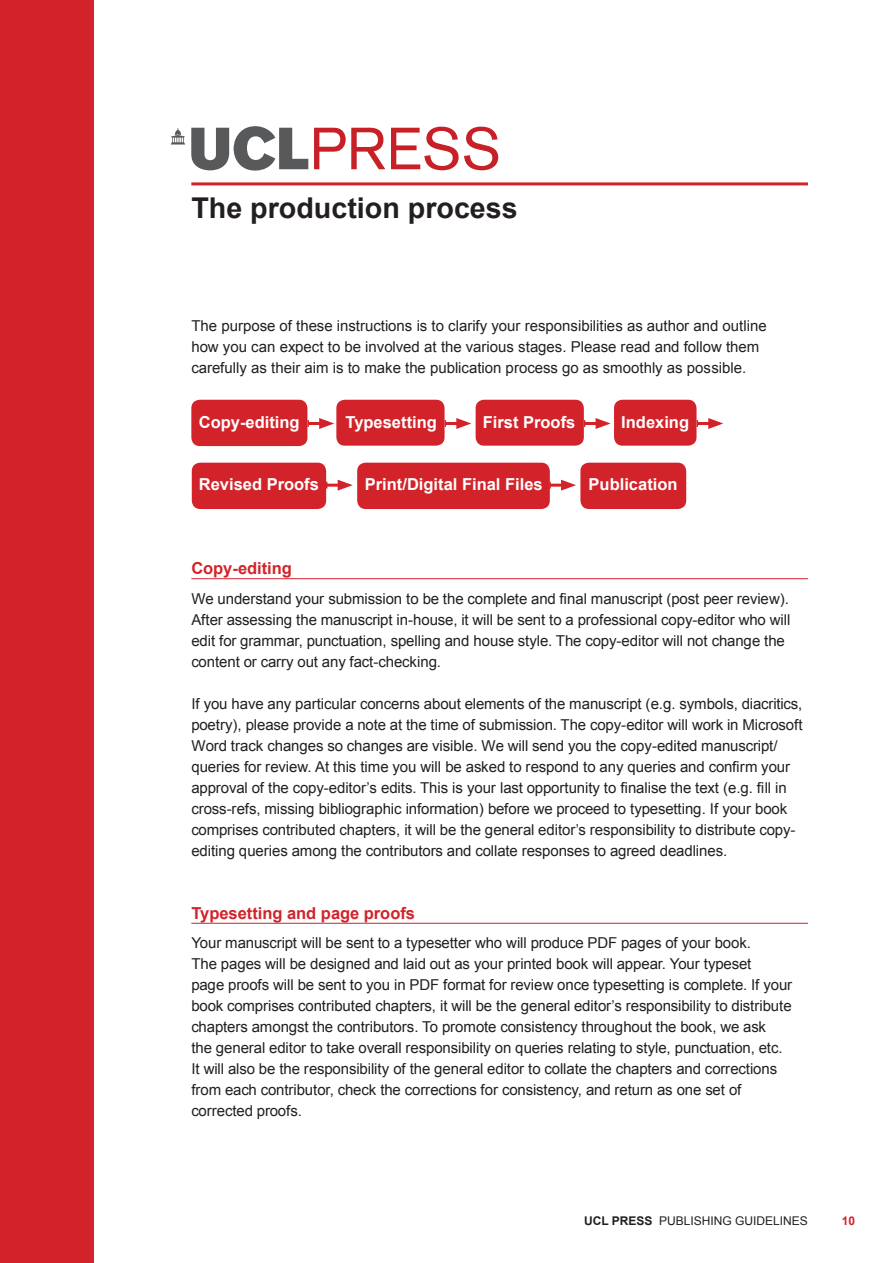
<style>
.page{position:relative;width:893px;height:1263px;background:#fff}
.page>*{position:absolute;margin:0;border:0;box-sizing:border-box;transform-origin:0 0}
._000_TITLE{font:700 28.65px "Arial";color:#231f20}
.t1{font:700 16.5px "Arial";color:#fff}
._001_A_HEAD{font:700 16.5px "Arial";color:#d2232a}
._002_TEXT_FULL_OUT{font:15px/21px "Arial";letter-spacing:-.01em;color:#231f20}
._001_A_HEAD-2{font:12px "Arial";color:#231f20}
._001_A_HEAD-3{font:700 12px "Arial";color:#d2232a}
.s1{font-weight:700}
</style>
<div class="page">
<div style="left:357px;top:463px;width:193px;height:46px;background:#d2232a;border-radius:9px"></div>
<div style="left:580px;top:463px;width:106px;height:46px;background:#d2232a;border-radius:9px"></div>
<div style="left:192px;top:463px;width:134px;height:46px;background:#d2232a;border-radius:9px"></div>
<div style="left:614px;top:400px;width:82px;height:46px;background:#d2232a;border-radius:9px"></div>
<div style="left:476px;top:400px;width:108px;height:46px;background:#d2232a;border-radius:9px"></div>
<div style="left:336px;top:400px;width:109px;height:46px;background:#d2232a;border-radius:9px"></div>
<div style="left:191px;top:400px;width:116px;height:46px;background:#d2232a;border-radius:9px"></div>
<div style="left:0;top:0;width:94px;height:1263px;background:#d2232a"></div>
<hr style="left:191px;top:578px;width:617px;height:1px;background:#d2232a">
<hr style="left:191px;top:923px;width:617px;height:1px;background:#d2232a">
<hr style="left:191px;top:182px;width:617px;height:3px;background:#d2232a">
<svg style="left:171px;top:126px;width:137px;height:45px"></svg>
<svg style="left:314px;top:127px;width:184px;height:43px"></svg>
<hr style="left:308px;top:422px;width:16px;height:3px;background:#d2232a">
<svg style="left:319px;top:418px;width:15px;height:11px"></svg>
<hr style="left:445px;top:422px;width:16px;height:3px;background:#d2232a">
<svg style="left:456px;top:418px;width:15px;height:11px"></svg>
<hr style="left:585px;top:422px;width:16px;height:3px;background:#d2232a">
<svg style="left:596px;top:418px;width:15px;height:11px"></svg>
<hr style="left:697px;top:422px;width:16px;height:3px;background:#d2232a">
<svg style="left:708px;top:418px;width:15px;height:11px"></svg>
<hr style="left:327px;top:484px;width:16px;height:3px;background:#d2232a">
<svg style="left:338px;top:480px;width:15px;height:11px"></svg>
<hr style="left:550px;top:484px;width:16px;height:3px;background:#d2232a">
<svg style="left:561px;top:480px;width:15px;height:11px"></svg>
<p class="_000_TITLE" style="left:191px;top:189px;width:328px">The production process</p>
<p class="_002_TEXT_FULL_OUT" style="left:191px;top:315px;width:577px">The purpose of these instructions is to clarify your responsibilities as author and outline how you can expect to be involved at the various stages. Please read and follow them carefully as their aim is to make the publication process go as smoothly as possible.</p>
<p class="t1" style="left:199px;top:412px;width:102px">Copy-editing</p>
<p class="t1" style="left:346px;top:412px;width:93px">Typesetting</p>
<p class="t1" style="left:483px;top:412px;width:94px">First Proofs</p>
<p class="t1" style="left:621px;top:412px;width:69px">Indexing</p>
<p class="t1" style="left:199px;top:473px;width:122px">Revised Proofs</p>
<p class="t1" style="left:365px;top:473px;width:179px">Print/Digital Final Files</p>
<p class="t1" style="left:589px;top:473px;width:90px">Publication</p>
<p class="_001_A_HEAD" style="left:191px;top:557px;width:102px">Copy-editing</p>
<p class="_002_TEXT_FULL_OUT" style="left:191px;top:588px;width:601px">We understand your submission to be the complete and final manuscript (post peer review).<br>After assessing the manuscript in-house, it will be sent to a professional copy-editor who will edit for grammar, punctuation, spelling and house style. The copy-editor will not change the content or carry out any fact-checking.</p>
<p class="_002_TEXT_FULL_OUT" style="left:191px;top:693px;width:613px">If you have any particular concerns about elements of the manuscript (e.g. symbols, diacritics, poetry), please provide a note at the time of submission. The copy-editor will work in Microsoft Word track changes so changes are visible. We will send you the copy-edited manuscript/ queries for review. At this time you will be asked to respond to any queries and confirm your approval of the copy-editor’s edits. This is your last opportunity to finalise the text (e.g. fill in cross-refs, missing bibliographic information) before we proceed to typesetting. If your book comprises contributed chapters, it will be the general editor’s responsibility to distribute copy&shy;editing queries among the contributors and collate responses to agreed deadlines.</p>
<p class="_001_A_HEAD" style="left:191px;top:902px;width:225px">Typesetting and page proofs</p>
<p class="_002_TEXT_FULL_OUT" style="left:191px;top:933px;width:602px">Your manuscript will be sent to a typesetter who will produce PDF pages of your book.<br>The pages will be designed and laid out as your printed book will appear. Your typeset<br>page proofs will be sent to you in PDF format for review once typesetting is complete. If your book comprises contributed chapters, it will be the general editor’s responsibility to distribute chapters amongst the contributors. To promote consistency throughout the book, we ask<br>the general editor to take overall responsibility on queries relating to style, punctuation, etc.<br>It will also be the responsibility of the general editor to collate the chapters and corrections from each contributor, check the corrections for consistency, and return as one set of corrected proofs.</p>
<p class="_001_A_HEAD-2" style="left:584px;top:1213px;width:225px"><span class="s1">UCL PRESS</span> PUBLISHING GUIDELINES</p>
<p class="_001_A_HEAD-3" style="left:842px;top:1212px;width:15px">10</p>
</div>
